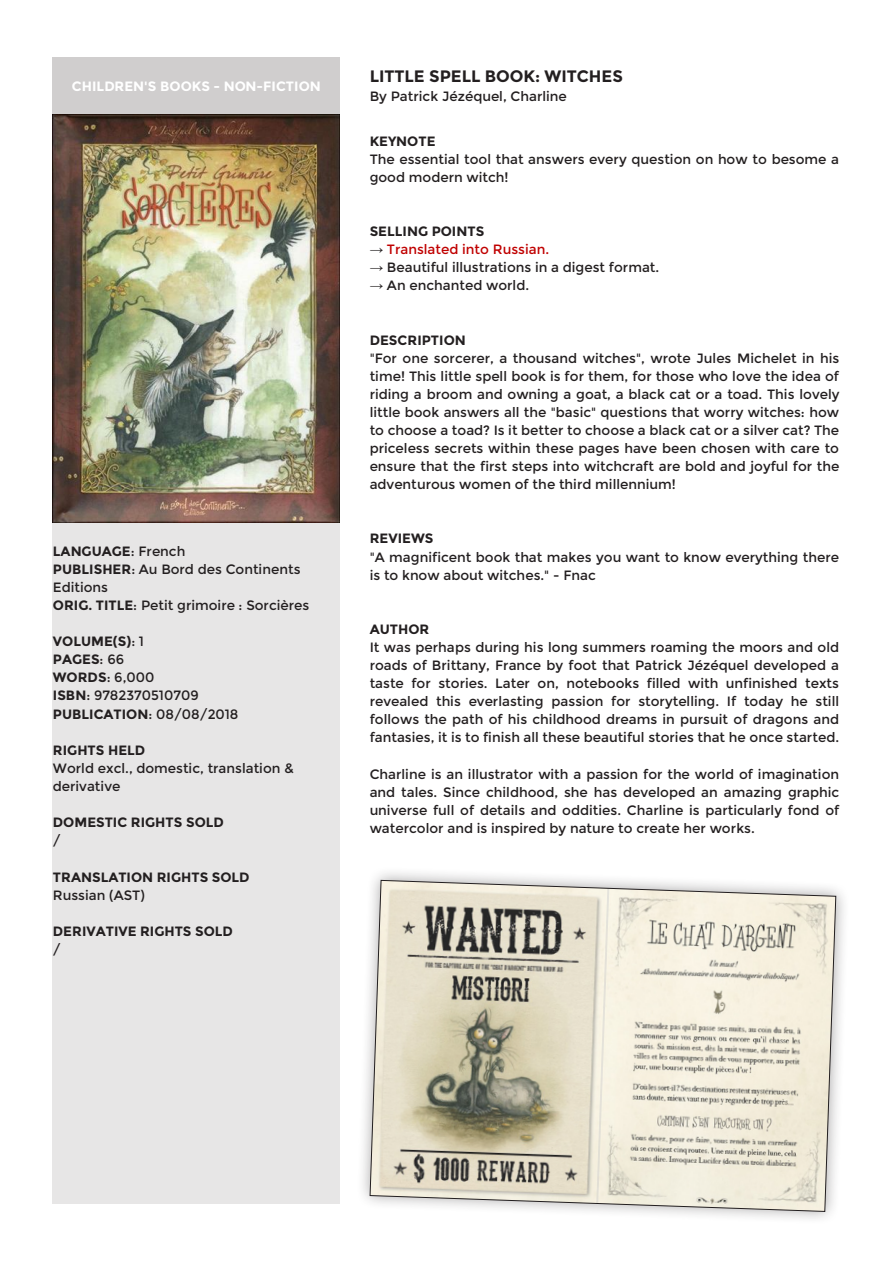
<style>
.page{position:relative;width:893px;height:1263px;background:#fff}
.page>*{position:absolute;margin:0;border:0;box-sizing:border-box;transform-origin:0 0}
.t1{font:700 16.5px "Montserrat";color:#231f20}
.t2{font:13.5px/18.1px "Montserrat";color:#231f20}
.t3{font:700 13.5px/18px "Montserrat";color:#231f20}
.t4{font:700 13.5px "Montserrat";color:#fff}
.t5{font:13.5px "Montserrat";color:#c00000}
.s1{font-weight:700}
.s2{font-weight:400}
.s3{font-family:"Times New Roman";color:#231f20}
.s4{font-family:"Times New Roman"}
</style>
<div class="page">
<div style="left:53px;top:57px;width:287px;height:58px;background:#d0cece"></div>
<div style="left:53px;top:115px;width:287px;height:1080px;background:#e7e6e6"></div>
<div style="left:53px;top:1195px;width:287px;height:8px;background:#e7e6e6"></div>
<img style="left:53px;top:115px;width:287px;height:408px">
<div style="left:356px;top:866px;width:494px;height:359px;background:#231f20;opacity:.4"></div>
<svg style="left:370px;top:880px;width:466px;height:332px;background:#d7d2c1"></svg>
<p class="t4" style="left:72px;top:78px;width:250px">CHILDREN'S BOOKS - NON-FICTION</p>
<p class="t2" style="left:53px;top:542px;width:258px"><span class="s1">LANGUAGE</span>: French<br><span class="s1">PUBLISHER</span>: Au Bord des Continents<br>Editions<br><span class="s1">ORIG. TITLE</span>: Petit grimoire : Sorcières</p>
<p class="t2" style="left:53px;top:633px;width:187px"><span class="s1">VOLUME(S)</span>: 1<br><span class="s1">PAGES</span>: 66<br><span class="s1">WORDS</span>: 6,000<br><span class="s1">ISBN</span>: 9782370510709<br><span class="s1">PUBLICATION</span>: 08/08/2018</p>
<p class="t2" style="left:53px;top:741px;width:242px"><span class="s1">RIGHTS HELD<br></span>World excl., domestic, translation &amp; derivative</p>
<p class="t3" style="left:53px;top:813px;width:172px">DOMESTIC RIGHTS SOLD <span class="s2">/</span></p>
<p class="t3" style="left:53px;top:868px;width:198px">TRANSLATION RIGHTS SOLD<br><span class="s2">Russian (AST)</span></p>
<p class="t3" style="left:53px;top:922px;width:182px">DERIVATIVE RIGHTS SOLD <span class="s2">/</span></p>
<p class="t1" style="left:370px;top:66px;width:255px">LITTLE SPELL BOOK: WITCHES</p>
<p class="t2" style="left:370px;top:87px;width:199px">By Patrick Jézéquel, Charline</p>
<p class="t2" style="left:370px;top:132px;width:471px"><span class="s1">KEYNOTE<br></span>The essential tool that answers every question on how to besome a good modern witch!</p>
<p class="t3" style="left:370px;top:222px;width:116px">SELLING POINTS</p>
<p class="t5" style="left:370px;top:242px;width:181px"><span class="s3">→</span> Translated into Russian.</p>
<p class="t2" style="left:370px;top:259px;width:291px"><span class="s4">→</span> Beautiful illustrations in a digest format.</p>
<p class="t2" style="left:370px;top:277px;width:161px"><span class="s4">→</span> An enchanted world.</p>
<p class="t2" style="left:370px;top:331px;width:471px"><span class="s1">DESCRIPTION<br></span>"For one sorcerer, a thousand witches", wrote Jules Michelet in his time! This little spell book is for them, for those who love the idea of riding a broom and owning a goat, a black cat or a toad. This lovely little book answers all the "basic" questions that worry witches: how to choose a toad? Is it better to choose a black cat or a silver cat? The priceless secrets within these pages have been chosen with care to ensure that the first steps into witchcraft are bold and joyful for the adventurous women of the third millennium!</p>
<p class="t2" style="left:370px;top:530px;width:471px"><span class="s1">REVIEWS<br></span>"A magnificent book that makes you want to know everything there is to know about witches." - Fnac</p>
<p class="t2" style="left:370px;top:620px;width:471px"><span class="s1">AUTHOR<br></span>It was perhaps during his long summers roaming the moors and old roads of Brittany, France by foot that Patrick Jézéquel developed a taste for stories. Later on, notebooks filled with unfinished texts revealed this everlasting passion for storytelling. If today he still follows the path of his childhood dreams in pursuit of dragons and fantasies, it is to finish all these beautiful stories that he once started.</p>
<p class="t2" style="left:370px;top:765px;width:471px;text-align:justify">Charline is an illustrator with a passion for the world of imagination and tales. Since childhood, she has developed an amazing graphic universe full of details and oddities. Charline is particularly fond of watercolor and is inspired by nature to create her works.</p>
</div>
